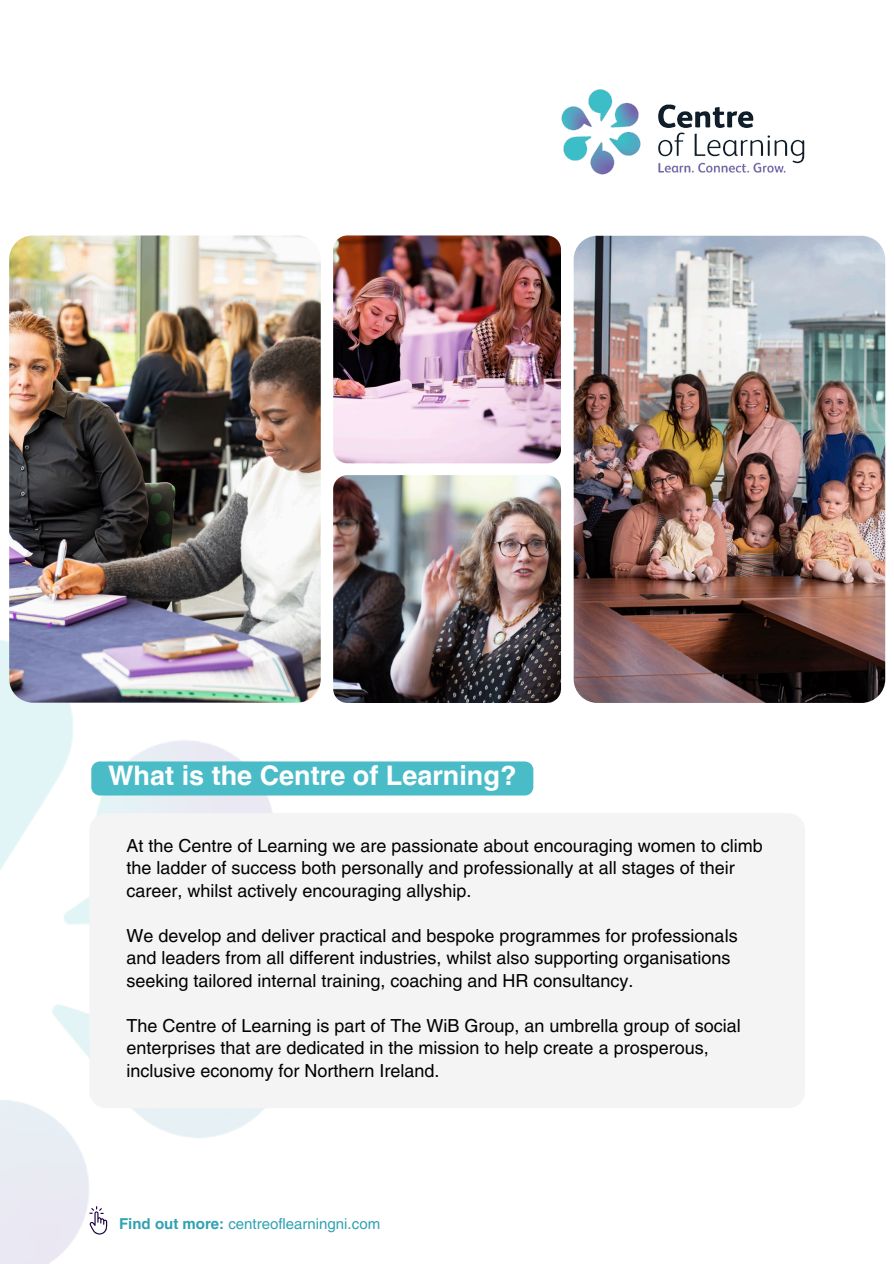
<style>
.page{position:relative;width:894px;height:1264px;background:#fff}
.page>*{position:absolute;margin:0;border:0;box-sizing:border-box;transform-origin:0 0}
.t1{font:700 27px "Helvetica LT Pro";color:#fff}
.t2{font:18px/22.5px "Helvetica LT Pro";color:#000001}
.t3{font:15px "Helvetica LT Pro";color:#30a2b2}
.s1{font-weight:700}
</style>
<div class="page">
<img style="left:573px;top:236px;width:312px;height:467px;border-radius:24px">
<img style="left:0;top:640px;width:313px;height:623px">
<img style="left:333px;top:235px;width:228px;height:228px;border-radius:14px">
<img style="left:9px;top:235px;width:311px;height:467px;border-radius:24px">
<div style="left:89px;top:813px;width:715px;height:295px;background:#f4f4f4"></div>
<img style="left:333px;top:475px;width:228px;height:228px;border-radius:14px">
<img style="left:561px;top:89px;width:243px;height:86px">
<div style="left:91px;top:761px;width:442px;height:34px;background:#4abcc8;border-radius:9px"></div>
<svg style="left:89px;top:1206px;width:18px;height:28px"></svg>
<p class="t1" style="left:108px;top:765px;width:410px">What is the Centre of Learning?</p>
<h1 class="t2" style="left:126px;top:835px;width:637px">At the Centre of Learning we are passionate about encouraging women to climb the ladder of success both personally and professionally at all stages of their career, whilst actively encouraging allyship.</h1>
<h2 class="t2" style="left:126px;top:925px;width:612px">We develop and deliver practical and bespoke programmes for professionals and leaders from all different industries, whilst also supporting organisations seeking tailored internal training, coaching and HR consultancy.</h2>
<h2 class="t2" style="left:126px;top:1015px;width:615px">The Centre of Learning is part of The WiB Group, an umbrella group of social enterprises that are dedicated in the mission to help create a prosperous, inclusive economy for Northern Ireland.</h2>
<h2 class="t3" style="left:119px;top:1218px;width:262px"><span class="s1">Find out more:</span> centreoflearningni.com</h2>
</div>
